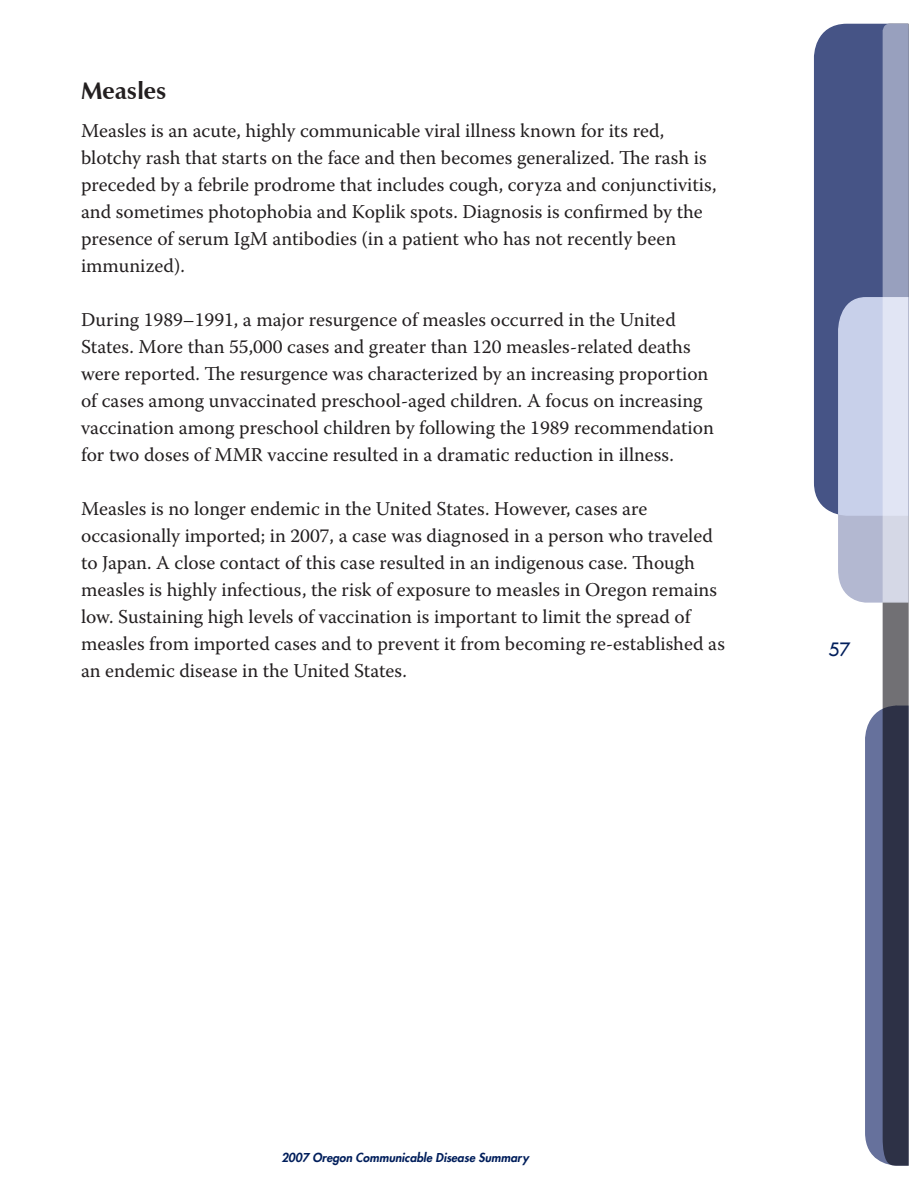
<style>
.page{position:relative;width:918px;height:1188px;background:#fff}
.page>*{position:absolute;margin:0;border:0;box-sizing:border-box;transform-origin:0 0}
.t1{font:700 24px "Zapf Humanist 601 BT";color:#231f20}
.text{font:19.5px/27px "Warnock Pro";color:#231f20}
.t2{font:18px "Futura LT";color:#001e5b;scale:1.05 1}
.t3{font:italic 800 12px "Futura LT";color:#001e5b}
</style>
<div class="page">
<div style="left:814px;top:23px;width:95px;height:491px;background:#465486"></div>
<svg style="left:837px;top:24px;width:72px;height:1142px"></svg>
<p class="t1" style="left:81px;top:76px;width:87px">Measles</p>
<p class="text" style="left:81px;top:117px;width:637px">Measles is an acute, highly communicable viral illness known for its red, blotchy rash that starts on the face and then becomes generalized. The rash is preceded by a febrile prodrome that includes cough, coryza and conjunctivitis, and sometimes photophobia and Koplik spots. Diagnosis is confirmed by the presence of serum IgM antibodies (in a patient who has not recently been immunized).</p>
<p class="text" style="left:81px;top:306px;width:634px">During 1989–1991, a major resurgence of measles occurred in the United States. More than 55,000 cases and greater than 120 measles-related deaths were reported. The resurgence was characterized by an increasing proportion of cases among unvaccinated preschool-aged children. A focus on increasing vaccination among preschool children by following the 1989 recommendation for two doses of MMR vaccine resulted in a dramatic reduction in illness.</p>
<p class="text" style="left:81px;top:495px;width:645px">Measles is no longer endemic in the United States. However, cases are occasionally imported; in 2007, a case was diagnosed in a person who traveled to Japan. A close contact of this case resulted in an indigenous case. Though measles is highly infectious, the risk of exposure to measles in Oregon remains low. Sustaining high levels of vaccination is important to limit the spread of measles from imported cases and to prevent it from becoming re-established as an endemic disease in the United States.</p>
<p class="t2" style="left:829px;top:638px;width:22px">57</p>
<p class="t3" style="left:281px;top:1150px;width:249px">2007 Oregon Communicable Disease Summary</p>
</div>
